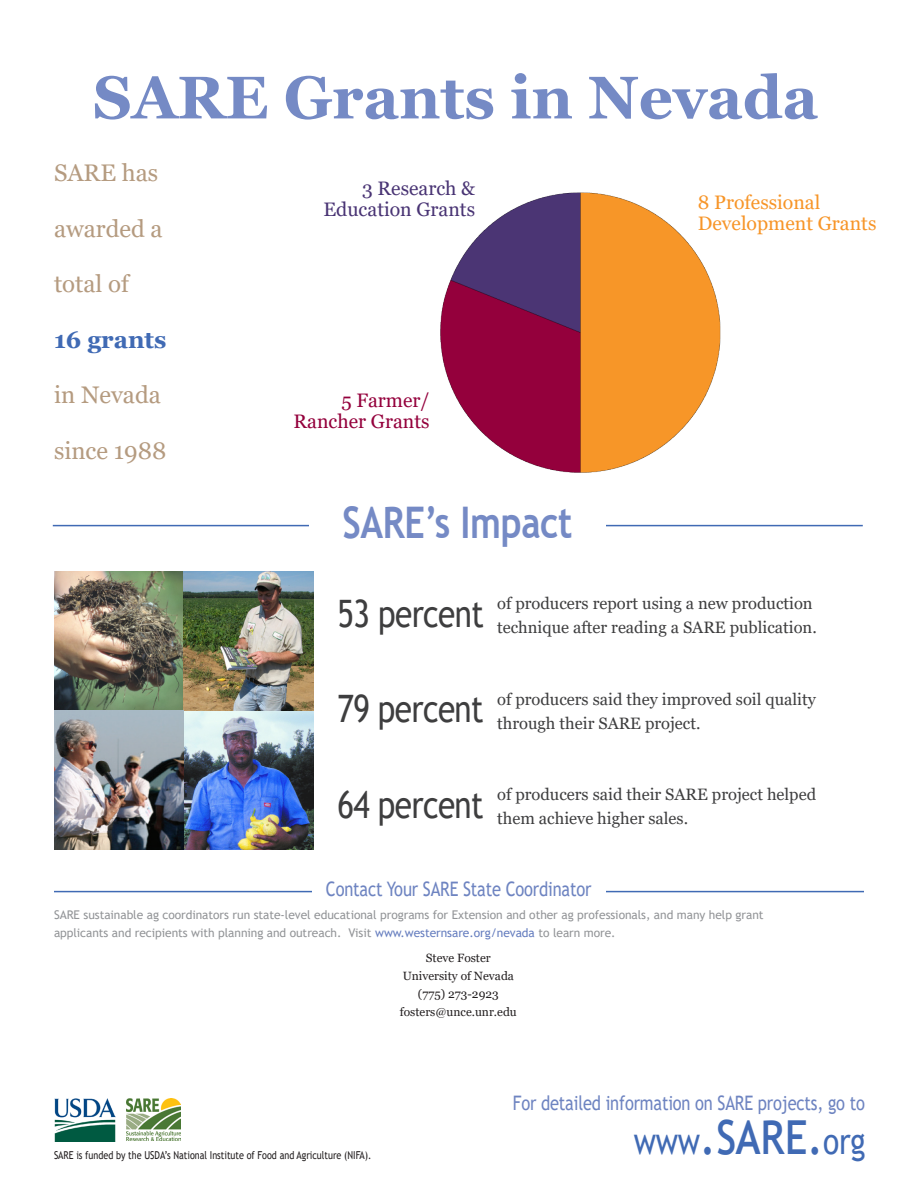
<style>
.page{position:relative;width:918px;height:1188px;background:#fff}
.page>*{position:absolute;margin:0;border:0;box-sizing:border-box;transform-origin:0 0}
.t1{font:700 60px "Georgia";color:#758ac5}
.t2{font:700 43.5px "Trebuchet MS";letter-spacing:-.01em;color:#758ac5;scale:.83 1}
.t3{font:37.8px "Trebuchet MS";letter-spacing:-.02em;color:#3e3e3f;scale:.83 1}
.t4{font:36.3px "Trebuchet MS";letter-spacing:-.01em;color:#406ab4;scale:.83 1}
.t5{font:24px "Georgia";color:#b59b80}
.t6{font:700 24px "Georgia";color:#406ab4}
.t7{font:19.95px "Trebuchet MS";letter-spacing:-.01em;color:#6e84c1;scale:.83 1}
.t8{font:19.5px/21px "Georgia";color:#f79528}
.t9{font:19.5px/21px "Georgia";color:#493474;text-align:right}
.t10{font:19.5px/21px "Georgia";color:#94003c;text-align:right}
.t11{font:16.5px "Georgia";color:#3e3e3f}
.t12{font:12px/18px "Trebuchet MS";letter-spacing:-.005em;color:#939598}
.t13{font:12px "Georgia";color:#231f20}
.t14{font:10.95px "Trebuchet MS";color:#231f20;scale:.83 1}
.s1{color:#667ebf}
.s2{font-size:54.45px}
.s3{font-size:59.85px}
</style>
<div class="page">
<hr style="left:54px;top:891px;width:810px;height:1px;background:#406ab4">
<div style="left:312px;top:884px;width:294px;height:22px;background:#fff"></div>
<hr style="left:53px;top:525px;width:810px;height:1px;background:#406ab4">
<img style="left:127px;top:1099px;width:53px;height:42px">
<img style="left:54px;top:1099px;width:62px;height:42px">
<img style="left:440px;top:192px;width:281px;height:281px">
<div style="left:309px;top:512px;width:297px;height:34px;background:#fff"></div>
<img style="left:54px;top:571px;width:259px;height:279px">
<p class="t1" style="left:93px;top:59px;width:727px">SARE Grants in Nevada</p>
<p class="t5" style="left:54px;top:158px;width:106px">SARE has</p>
<p class="t5" style="left:54px;top:214px;width:110px">awarded a</p>
<p class="t5" style="left:54px;top:269px;width:76px">total of</p>
<p class="t6" style="left:54px;top:324px;width:114px">16 grants</p>
<p class="t5" style="left:54px;top:380px;width:108px">in Nevada</p>
<p class="t5" style="left:54px;top:436px;width:114px">since 1988</p>
<p class="t9" style="left:324px;top:178px;width:153px">3 Research &amp;<br>Education Grants</p>
<p class="t10" style="left:294px;top:390px;width:137px">5 Farmer/<br>Rancher Grants</p>
<p class="t2" style="left:342px;top:495px;width:279px">SARE’s Impact</p>
<p class="t8" style="left:698px;top:192px;width:180px">8 Professional<br>Development Grants</p>
<p class="t3" style="left:338px;top:589px;width:178px">53 percent</p>
<p class="t11" style="left:497px;top:593px;width:317px">of producers report using a new production</p>
<p class="t11" style="left:497px;top:617px;width:321px">technique after reading a SARE publication.</p>
<p class="t3" style="left:338px;top:685px;width:177px">79 percent</p>
<p class="t11" style="left:497px;top:689px;width:320px">of producers said they improved soil quality</p>
<p class="t11" style="left:497px;top:713px;width:205px">through their SARE project.</p>
<p class="t3" style="left:338px;top:780px;width:177px">64 percent</p>
<p class="t11" style="left:497px;top:785px;width:321px">of producers said their SARE project helped</p>
<p class="t11" style="left:497px;top:809px;width:193px">them achieve higher sales.</p>
<p class="t7" style="left:326px;top:876px;width:321px">Contact Your SARE State Coordinator</p>
<p class="t12" style="left:54px;top:906px;width:711px">SARE sustainable ag coordinators run state-level educational programs for Extension and other ag professionals, and many help grant applicants and recipients with planning and outreach. Visit <span class="s1">www.westernsare.org/nevada</span> to learn more.</p>
<p class="t13" style="left:426px;top:951px;width:67px">Steve Foster</p>
<p class="t13" style="left:403px;top:969px;width:113px">University of Nevada</p>
<p class="t13" style="left:418px;top:987px;width:82px">(775) 273-2923</p>
<p class="t13" style="left:400px;top:1005px;width:118px">fosters@unce.unr.edu</p>
<p class="t14" style="left:54px;top:1148px;width:384px">SARE is funded by the USDA’s National Institute of Food and Agriculture (NIFA).</p>
<p class="t7" style="left:513px;top:1091px;width:426px">For detailed information on SARE projects, go to</p>
<p class="t4" style="left:634px;top:1119px;width:281px">www<span class="s2">.</span><span class="s3">sare</span><span class="s2">.</span>org</p>
</div>
